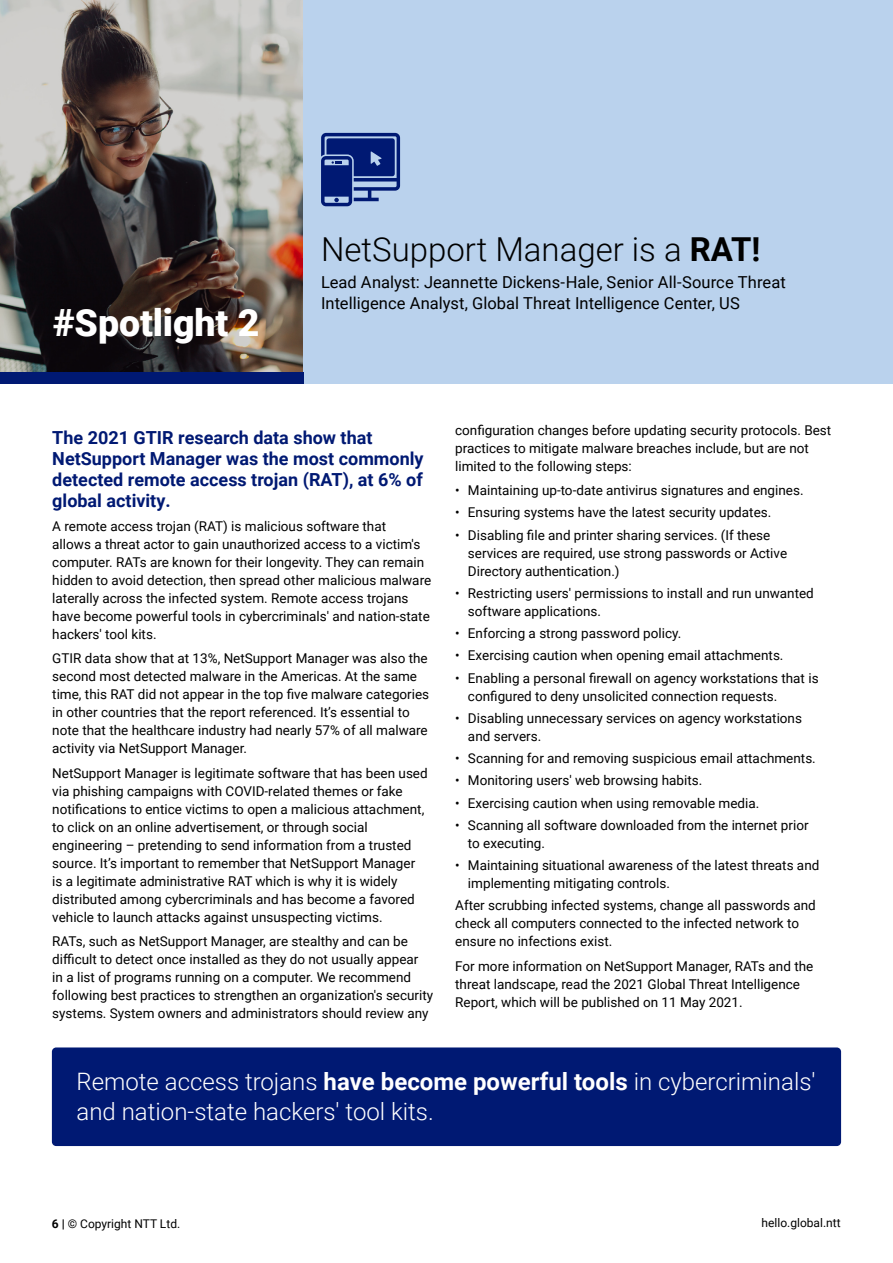
<style>
.page{position:relative;width:893px;height:1263px;background:#fff}
.page>*{position:absolute;margin:0;border:0;box-sizing:border-box;transform-origin:0 0}
.t1{font:900 37.5px "Roboto";letter-spacing:-.005em;color:#fff}
.t2{font:300 33px "Roboto";color:#000}
.t3{font:300 24px/30px "Roboto";color:#fff}
.t4{font:700 18px/21px "Roboto";color:#001973}
.t5{font:16.5px/21px "Roboto";letter-spacing:.005em;color:#000}
.t6{font:13.5px/18px "Roboto";color:#000}
.t7{font:12px "Roboto";color:#000}
.s1{font-weight:700}
.s2{font-weight:900}
</style>
<div class="page">
<img style="left:0;top:0;width:303px;height:373px">
<div style="left:303px;top:0;width:590px;height:384px;background:#bad2ed"></div>
<div style="left:0;top:373px;width:303px;height:11px;background:#001973"></div>
<div style="left:52px;top:1047px;width:789px;height:99px;background:#001973;border-radius:4px"></div>
<svg style="left:321px;top:133px;width:79px;height:73px"></svg>
<h1 class="t1" style="left:53px;top:297px;width:208px">#Spotlight 2</h1>
<h2 class="t2" style="left:321px;top:226px;width:441px">NetSupport Manager is a <span class="s1">RAT!</span></h2>
<p class="t5" style="left:321px;top:271px;width:466px">Lead Analyst: Jeannette Dickens-Hale, Senior All-Source Threat<br>Intelligence Analyst, Global Threat Intelligence Center, US</p>
<h3 class="t4" style="left:52px;top:426px;width:373px">The 2021 GTIR research data show that NetSupport Manager was the most commonly detected remote access trojan (RAT), at 6% of global activity.</h3>
<p class="t6" style="left:52px;top:517px;width:380px">A remote access trojan (RAT) is malicious software that<br>allows a threat actor to gain unauthorized access to a victim's computer. RATs are known for their longevity. They can remain hidden to avoid detection, then spread other malicious malware laterally across the infected system. Remote access trojans have become powerful tools in cybercriminals' and nation-state hackers' tool kits.</p>
<p class="t6" style="left:52px;top:649px;width:378px">GTIR data show that at 13%, NetSupport Manager was also the second most detected malware in the Americas. At the same time, this RAT did not appear in the top five malware categories in other countries that the report referenced. It’s essential to note that the healthcare industry had nearly 57% of all malware activity via NetSupport Manager.</p>
<p class="t6" style="left:52px;top:763px;width:377px">NetSupport Manager is legitimate software that has been used via phishing campaigns with COVID-related themes or fake notifications to entice victims to open a malicious attachment, to click on an online advertisement, or through social engineering – pretending to send information from a trusted source. It’s important to remember that NetSupport Manager is a legitimate administrative RAT which is why it is widely distributed among cybercriminals and has become a favored vehicle to launch attacks against unsuspecting victims.</p>
<p class="t6" style="left:52px;top:932px;width:382px">RATs, such as NetSupport Manager, are stealthy and can be difficult to detect once installed as they do not usually appear<br>in a list of programs running on a computer. We recommend following best practices to strengthen an organization's security systems. System owners and administrators should review any</p>
<p class="t6" style="left:455px;top:420px;width:378px">configuration changes before updating security protocols. Best practices to mitigate malware breaches include, but are not limited to the following steps:</p>
<p class="t6" style="left:455px;top:481px;width:350px">• Maintaining up-to-date antivirus signatures and engines.</p>
<p class="t6" style="left:455px;top:503px;width:318px">• Ensuring systems have the latest security updates.</p>
<p class="t6" style="left:468px;top:525px;width:321px;text-indent:-13px">• Disabling file and printer sharing services. (If these services are required, use strong passwords or Active<br>Directory authentication.)</p>
<p class="t6" style="left:468px;top:583px;width:347px;text-indent:-13px">• Restricting users' permissions to install and run unwanted software applications.</p>
<p class="t6" style="left:455px;top:624px;width:228px">• Enforcing a strong password policy.</p>
<p class="t6" style="left:455px;top:646px;width:330px">• Exercising caution when opening email attachments.</p>
<p class="t6" style="left:468px;top:668px;width:352px;text-indent:-13px">• Enabling a personal firewall on agency workstations that is configured to deny unsolicited connection requests.</p>
<p class="t6" style="left:468px;top:708px;width:336px;text-indent:-13px">• Disabling unnecessary services on agency workstations and servers.</p>
<p class="t6" style="left:455px;top:749px;width:362px">• Scanning for and removing suspicious email attachments.</p>
<p class="t6" style="left:455px;top:771px;width:249px">• Monitoring users' web browsing habits.</p>
<p class="t6" style="left:455px;top:793px;width:306px">• Exercising caution when using removable media.</p>
<p class="t6" style="left:468px;top:815px;width:342px;text-indent:-13px">• Scanning all software downloaded from the internet prior to executing.</p>
<p class="t6" style="left:468px;top:856px;width:353px;text-indent:-13px">• Maintaining situational awareness of the latest threats and implementing mitigating controls.</p>
<p class="t6" style="left:455px;top:896px;width:362px">After scrubbing infected systems, change all passwords and check all computers connected to the infected network to ensure no infections exist.</p>
<p class="t6" style="left:455px;top:956px;width:360px">For more information on NetSupport Manager, RATs and the threat landscape, read the 2021 Global Threat Intelligence<br>Report, which will be published on 11 May 2021.</p>
<h3 class="t3" style="left:77px;top:1066px;width:740px">Remote access trojans <span class="s1">have become powerful tools</span> in cybercriminals' and nation-state hackers' tool kits.</h3>
<p class="t7" style="left:52px;top:1215px;width:130px"><span class="s1">6 |</span> © Copyright NTT Ltd.</p>
<p class="t7" style="left:762px;top:1214px;width:81px">hello.global.ntt</p>
<p class="t7" style="left:52px;top:1220px;width:130px"><span class="s2">6 |</span> © Copyright NTT Ltd.</p>
<p class="t7" style="left:762px;top:1220px;width:81px">hello.global.ntt</p>
</div>
